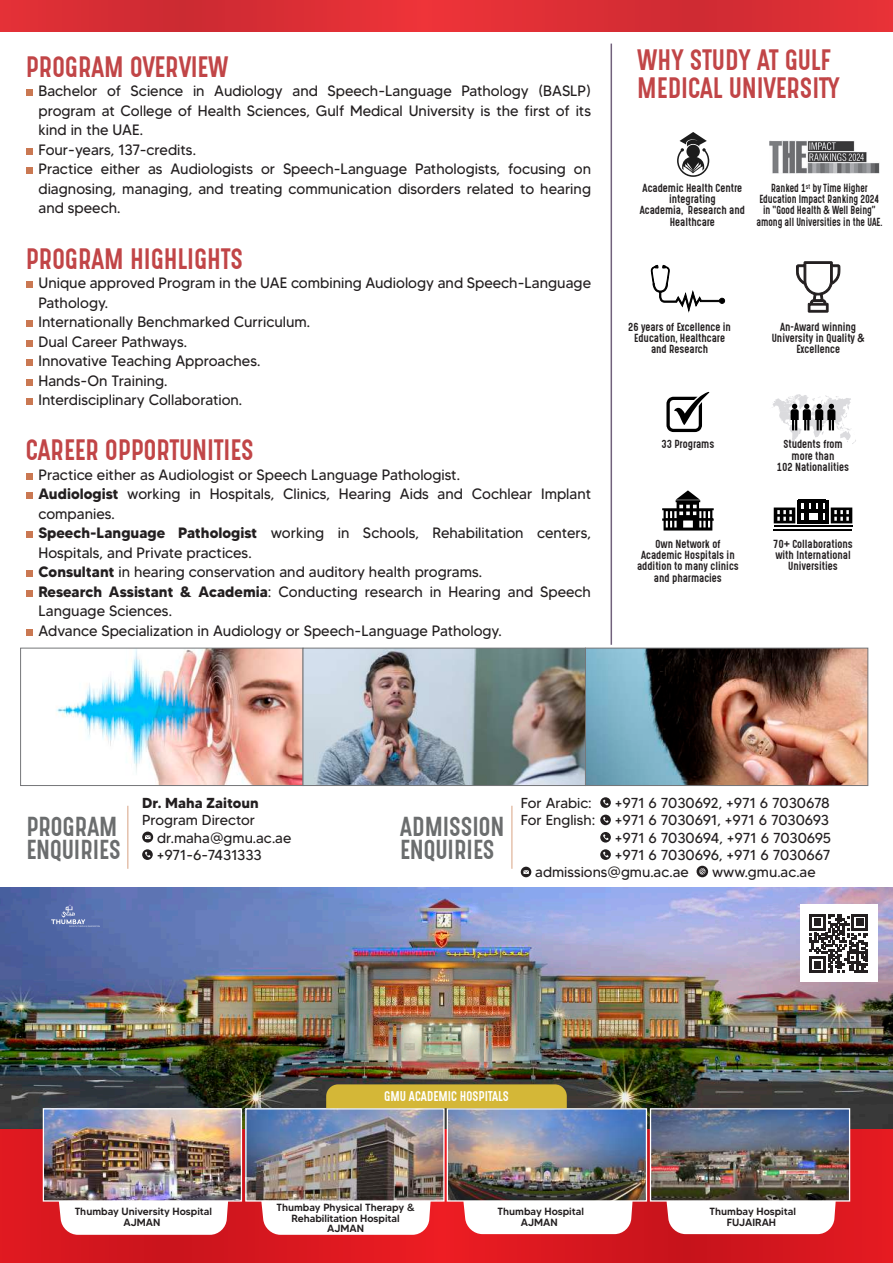
<style>
.page{position:relative;width:893px;height:1263px;background:#fff}
.page>*{position:absolute;margin:0;border:0;box-sizing:border-box;transform-origin:0 0}
.t1{font:25.05px/27.6px "Gotcha Gothic";color:#c14547}
.t2{font:23.25px/23.2px "Gotcha Gothic";color:#6b6d6e}
.t3{font:15px/19.5px "MADETOMMY";color:#231f20}
.t4{font:14.4px/17.4px "MADETOMMY";color:#231f20}
.t5{font:700 14.4px "MADETOMMY";color:#231f20}
.t6{font:12px "Gotcha Gothic";color:#fff}
.t7{font:500 10.35px/10.5px "MADETOMMY";color:#231f20;text-align:center}
.t8{font:9.9px/11.2px "Gotcha Gothic";color:#231f20;text-align:center}
.t9{font:9.9px/11.2px "Gotcha Gothic";color:#231f20;text-align:center;scale:.9 1}
.s1{font-weight:700}
</style>
<div class="page">
<svg style="left:0;top:0;width:893px;height:32px;background:#db2e35"></svg>
<hr style="left:128px;top:806px;width:1px;height:63px;background:#d8a383">
<hr style="left:512px;top:806px;width:1px;height:63px;background:#d8a383">
<img style="left:56px;top:650px;width:810px;height:134px">
<div style="left:585px;top:648px;width:283px;height:138px;border:1px solid #757679"></div>
<div style="left:20px;top:648px;width:283px;height:138px;border:1px solid #757679"></div>
<div style="left:303px;top:648px;width:283px;height:138px;border:1px solid #757679"></div>
<svg style="left:142px;top:831px;width:11px;height:11px"></svg>
<svg style="left:145px;top:835px;width:6px;height:4px"></svg>
<svg style="left:142px;top:849px;width:11px;height:11px"></svg>
<svg style="left:145px;top:851px;width:6px;height:6px"></svg>
<img style="left:0;top:888px;width:893px;height:241px">
<svg style="left:0;top:1129px;width:893px;height:134px;background:#d91920"></svg>
<img style="left:638px;top:1110px;width:7px;height:89px">
<svg style="left:658px;top:1201px;width:184px;height:33px"></svg>
<img style="left:652px;top:1110px;width:196px;height:89px">
<div style="left:650px;top:1108px;width:200px;height:93px;border:1px solid #fff"></div>
<svg style="left:51px;top:1201px;width:183px;height:34px"></svg>
<img style="left:45px;top:1110px;width:195px;height:89px">
<div style="left:43px;top:1108px;width:199px;height:93px;border:1px solid #fff"></div>
<img style="left:247px;top:1110px;width:6px;height:89px">
<img style="left:253px;top:1084px;width:385px;height:151px">
<svg style="left:51px;top:905px;width:49px;height:22px"></svg>
<svg style="left:600px;top:797px;width:11px;height:11px"></svg>
<svg style="left:603px;top:799px;width:6px;height:6px"></svg>
<div style="left:600px;top:815px;width:11px;height:10px;background:#231f20;border-radius:50%"></div>
<svg style="left:603px;top:817px;width:6px;height:6px"></svg>
<div style="left:600px;top:832px;width:11px;height:10px;background:#231f20;border-radius:50%"></div>
<svg style="left:603px;top:834px;width:6px;height:6px"></svg>
<svg style="left:600px;top:849px;width:11px;height:11px"></svg>
<svg style="left:603px;top:851px;width:6px;height:6px"></svg>
<div style="left:521px;top:867px;width:10px;height:10px;background:#231f20;border-radius:50%"></div>
<svg style="left:523px;top:870px;width:6px;height:4px"></svg>
<div style="left:697px;top:866px;width:11px;height:11px;background:#231f20;border-radius:50%"></div>
<svg style="left:699px;top:868px;width:7px;height:6px"></svg>
<div style="left:800px;top:905px;width:77px;height:77px;background:#fff"></div>
<svg style="left:809px;top:914px;width:59px;height:59px"></svg>
<hr style="left:611px;top:44px;width:1px;height:601px;background:#71617c">
<hr style="left:797px;top:500px;width:4px;height:23px;background:#000">
<hr style="left:804px;top:502px;width:4px;height:20px;background:#000">
<hr style="left:818px;top:502px;width:4px;height:20px;background:#000">
<hr style="left:811px;top:501px;width:4px;height:10px;background:#000">
<hr style="left:825px;top:500px;width:3px;height:23px;background:#000">
<hr style="left:799px;top:500px;width:27px;height:3px;background:#000">
<svg style="left:774px;top:507px;width:21px;height:16px"></svg>
<svg style="left:831px;top:507px;width:21px;height:16px"></svg>
<hr style="left:799px;top:509px;width:27px;height:4px;background:#000">
<hr style="left:799px;top:520px;width:27px;height:3px;background:#000">
<hr style="left:774px;top:525px;width:78px;height:2px;background:#000">
<hr style="left:774px;top:529px;width:78px;height:1px;background:#000">
<svg style="left:650px;top:264px;width:75px;height:49px"></svg>
<svg style="left:662px;top:490px;width:52px;height:40px"></svg>
<svg style="left:666px;top:392px;width:43px;height:40px"></svg>
<svg style="left:772px;top:394px;width:84px;height:51px"></svg>
<svg style="left:796px;top:261px;width:45px;height:52px"></svg>
<svg style="left:677px;top:132px;width:32px;height:45px"></svg>
<img style="left:769px;top:140px;width:110px;height:34px">
<div style="left:26px;top:90px;width:7px;height:6px;background:#ca7852"></div>
<div style="left:26px;top:148px;width:7px;height:7px;background:#ca7852"></div>
<div style="left:26px;top:168px;width:7px;height:6px;background:#ca7852"></div>
<div style="left:26px;top:281px;width:7px;height:7px;background:#ca7852"></div>
<div style="left:26px;top:320px;width:7px;height:7px;background:#ca7852"></div>
<div style="left:26px;top:340px;width:7px;height:7px;background:#ca7852"></div>
<div style="left:26px;top:359px;width:7px;height:7px;background:#ca7852"></div>
<div style="left:26px;top:379px;width:7px;height:7px;background:#ca7852"></div>
<div style="left:26px;top:398px;width:7px;height:7px;background:#ca7852"></div>
<div style="left:26px;top:473px;width:7px;height:7px;background:#ca7852"></div>
<div style="left:26px;top:492px;width:7px;height:7px;background:#ca7852"></div>
<div style="left:26px;top:531px;width:7px;height:7px;background:#ca7852"></div>
<div style="left:26px;top:570px;width:7px;height:7px;background:#ca7852"></div>
<div style="left:26px;top:590px;width:7px;height:7px;background:#ca7852"></div>
<div style="left:26px;top:629px;width:7px;height:7px;background:#ca7852"></div>
<h1 class="t1" style="left:26px;top:53px;width:204px">PROGRAM OVERVIEW</h1>
<p class="t3" style="left:38px;top:81px;width:554px">Bachelor of Science in Audiology and Speech-Language Pathology (BASLP) program at College of Health Sciences, Gulf Medical University is the first of its kind in the UAE.<br>Four-years, 137-credits.<br>Practice either as Audiologists or Speech-Language Pathologists, focusing on diagnosing, managing, and treating communication disorders related to hearing and speech.</p>
<h1 class="t1" style="left:26px;top:245px;width:219px">PROGRAM HIGHLIGHTS</h1>
<p class="t3" style="left:38px;top:273px;width:554px">Unique approved Program in the UAE combining Audiology and Speech-Language Pathology.<br>Internationally Benchmarked Curriculum.<br>Dual Career Pathways.<br>Innovative Teaching Approaches.<br>Hands-On Training.<br>Interdisciplinary Collaboration.</p>
<h1 class="t1" style="left:26px;top:436px;width:229px">CAREER OPPORTUNITIES</h1>
<p class="t3" style="left:38px;top:465px;width:554px">Practice either as Audiologist or Speech Language Pathologist.<br><span class="s1">Audiologist</span> working in Hospitals, Clinics, Hearing Aids and Cochlear Implant companies.<br><span class="s1">Speech-Language Pathologist</span> working in Schools, Rehabilitation centers, Hospitals, and Private practices.<br><span class="s1">Consultant</span> in hearing conservation and auditory health programs.<br><span class="s1">Research Assistant &amp; Academia</span>: Conducting research in Hearing and Speech Language Sciences.<br>Advance Specialization in Audiology or Speech-Language Pathology.</p>
<h1 class="t1" style="left:637px;top:46px;width:204px">WHY STUDY AT GULF<br>MEDICAL UNIVERSITY</h1>
<p class="t8" style="left:640px;top:182px;width:107px">Academic Health Centre integrating<br>Academia, Research and<br>Healthcare</p>
<p class="t9" style="left:756px;top:182px;width:141px">Ranked 1<sup>st</sup> by Time Higher<br>Education Impact Ranking 2024 in “Good Health &amp; Well Being” among all Universities in the UAE.</p>
<p class="t8" style="left:628px;top:321px;width:104px">26 years of Excellence in<br>Education, Healthcare and Research</p>
<p class="t8" style="left:661px;top:439px;width:54px">33 Programs</p>
<p class="t8" style="left:772px;top:321px;width:94px">An-Award winning<br>University in Quality &amp;<br>Excellence</p>
<p class="t8" style="left:777px;top:439px;width:74px">Students from more than<br>102 Nationalities</p>
<p class="t8" style="left:637px;top:538px;width:103px">Own Network of<br>Academic Hospitals in addition to many clinics and pharmacies</p>
<p class="t8" style="left:773px;top:538px;width:81px">70+ Collaborations with International<br>Universities</p>
<h2 class="t2" style="left:26px;top:814px;width:96px">PROGRAM<br>ENQUIRIES</h2>
<p class="t5" style="left:142px;top:794px;width:118px">Dr. Maha Zaitoun</p>
<p class="t4" style="left:157px;top:811px;width:136px;text-indent:-14px">Program Director dr.maha@gmu.ac.ae +971-6-7431333</p>
<h2 class="t2" style="left:400px;top:814px;width:106px">ADMISSION<br>ENQUIRIES</h2>
<p class="t4" style="left:521px;top:794px;width:73px">For Arabic:</p>
<p class="t4" style="left:615px;top:794px;width:217px">+971 6 7030692, +971 6 7030678</p>
<p class="t4" style="left:521px;top:811px;width:76px">For English:</p>
<p class="t4" style="left:615px;top:811px;width:216px">+971 6 7030691, +971 6 7030693</p>
<p class="t4" style="left:615px;top:829px;width:218px">+971 6 7030694, +971 6 7030695</p>
<p class="t4" style="left:615px;top:846px;width:217px">+971 6 7030696, +971 6 7030667</p>
<p class="t4" style="left:535px;top:863px;width:155px">admissions@gmu.ac.ae</p>
<p class="t4" style="left:712px;top:863px;width:105px">www.gmu.ac.ae</p>
<p class="t6" style="left:384px;top:1087px;width:126px">GMU ACADEMIC HOSPITALS</p>
<p class="t7" style="left:75px;top:1206px;width:139px">Thumbay University Hospital<br>AJMAN</p>
<p class="t7" style="left:276px;top:1202px;width:140px">Thumbay Physical Therapy &amp;<br>Rehabilitation Hospital<br>AJMAN</p>
<p class="t7" style="left:497px;top:1206px;width:88px">Thumbay Hospital<br>AJMAN</p>
<p class="t7" style="left:710px;top:1206px;width:88px">Thumbay Hospital<br>FUJAIRAH</p>
</div>
